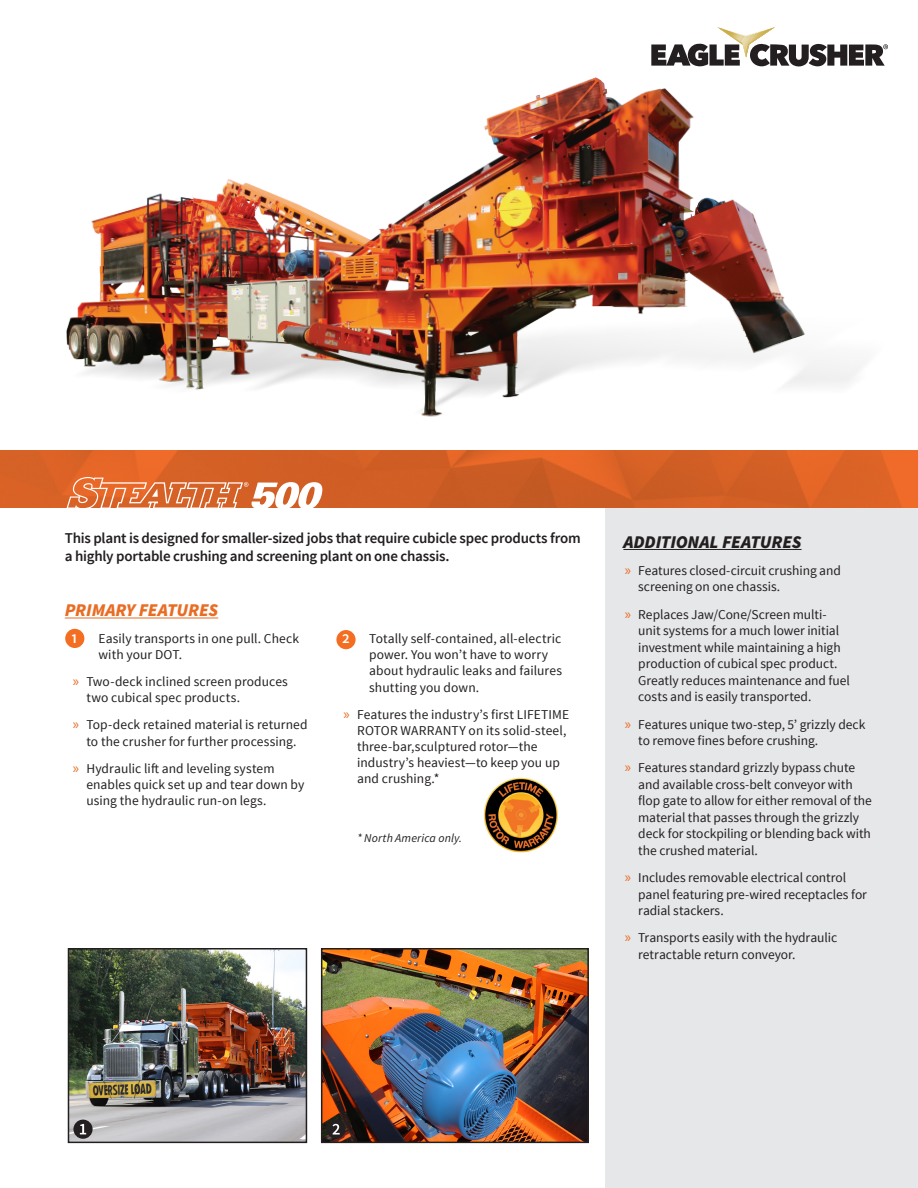
<style>
.page{position:relative;width:918px;height:1188px;background:#fff}
.page>*{position:absolute;margin:0;border:0;box-sizing:border-box;transform-origin:0 0}
.t1{font:italic 900 18px "Source Sans Pro";letter-spacing:-.01em;color:#231f20}
.t2{font:italic 900 18px "Source Sans Pro";letter-spacing:-.005em;color:#e96c24}
.t3{font:600 15px/18px "Source Sans Pro";letter-spacing:-.015em;color:#231f20}
.t4{font:13.5px/16.5px "Source Sans Pro";color:#231f20}
.t5{font:italic 12px "Source Sans Pro";letter-spacing:.01em;color:#231f20}
.s1{font-family:"Myriad Pro";font-size:15px;color:#e96c24}
</style>
<div class="page">
<div style="left:336px;top:630px;width:20px;height:19px;background:#f36e21;border-radius:50%"></div>
<div style="left:606px;top:488px;width:312px;height:700px;background:#e6e7e9"></div>
<img style="left:66px;top:66px;width:795px;height:351px">
<div style="left:65px;top:629px;width:19px;height:19px;background:#f36e21;border-radius:50%"></div>
<hr style="left:65px;top:618px;width:153px;height:1px;background:#e96c24">
<img style="left:0;top:450px;width:918px;height:58px">
<svg style="left:66px;top:477px;width:256px;height:31px"></svg>
<hr style="left:623px;top:549px;width:179px;height:1px;background:#231f20">
<img style="left:71px;top:951px;width:233px;height:189px">
<div style="left:68px;top:948px;width:239px;height:195px;border:2px solid #231f20"></div>
<img style="left:324px;top:951px;width:262px;height:189px">
<div style="left:321px;top:948px;width:268px;height:195px;border:2px solid #231f20"></div>
<svg style="left:73px;top:1120px;width:20px;height:19px"></svg>
<svg style="left:80px;top:1124px;width:6px;height:10px"></svg>
<div style="left:327px;top:1120px;width:19px;height:19px;background:#231f20;border-radius:50%"></div>
<svg style="left:333px;top:1124px;width:7px;height:11px"></svg>
<img style="left:483px;top:777px;width:75px;height:76px">
<svg style="left:651px;top:27px;width:237px;height:39px"></svg>
<p class="t3" style="left:65px;top:529px;width:518px">This plant is designed for smaller-sized jobs that require cubicle spec products from a highly portable crushing and screening plant on one chassis.</p>
<p class="t2" style="left:65px;top:599px;width:155px">PRIMARY FEATURES</p>
<p class="t4" style="left:99px;top:631px;width:202px">Easily transports in one pull. Check with your DOT.</p>
<p class="t4" style="left:86px;top:674px;width:203px;text-indent:-14px"><span class="s1">»</span> Two-deck inclined screen produces two cubical spec products.</p>
<p class="t4" style="left:73px;top:717px;width:236px;text-align:center"><span class="s1">»</span> Top-deck retained material is returned to the crusher for further processing.</p>
<p class="t4" style="left:86px;top:760px;width:220px;text-indent:-14px"><span class="s1">»</span> Hydraulic lift and leveling system enables quick set up and tear down by using the hydraulic run-on legs.</p>
<p class="t4" style="left:369px;top:631px;width:194px">Totally self-contained, all-electric power. You won’t have to worry about hydraulic leaks and failures shutting you down.</p>
<p class="t4" style="left:357px;top:706px;width:214px;text-indent:-14px"><span class="s1">»</span> Features the industry’s first LIFETIME<br>ROTOR WARRANTY on its solid-steel, three-bar,sculptured rotor—the industry’s heaviest—to keep you up and crushing.*</p>
<p class="t5" style="left:357px;top:831px;width:106px">* North America only.</p>
<p class="t1" style="left:623px;top:530px;width:180px">ADDITIONAL FEATURES</p>
<p class="t4" style="left:638px;top:562px;width:204px;text-indent:-14px"><span class="s1">»</span> Features closed-circuit crushing and screening on one chassis.</p>
<p class="t4" style="left:638px;top:606px;width:213px;text-indent:-14px"><span class="s1">»</span> Replaces Jaw/Cone/Screen multi&shy;unit systems for a much lower initial investment while maintaining a high production of cubical spec product.<br>Greatly reduces maintenance and fuel costs and is easily transported.</p>
<p class="t4" style="left:638px;top:716px;width:229px;text-indent:-14px"><span class="s1">»</span> Features unique two-step, 5’ grizzly deck to remove fines before crushing.</p>
<p class="t4" style="left:638px;top:760px;width:235px;text-indent:-14px"><span class="s1">»</span> Features standard grizzly bypass chute and available cross-belt conveyor with flop gate to allow for either removal of the material that passes through the grizzly deck for stockpiling or blending back with the crushed material.</p>
<p class="t4" style="left:638px;top:870px;width:230px;text-indent:-14px"><span class="s1">»</span> Includes removable electrical control panel featuring pre-wired receptacles for radial stackers.</p>
<p class="t4" style="left:638px;top:930px;width:200px;text-indent:-14px"><span class="s1">»</span> Transports easily with the hydraulic retractable return conveyor.</p>
</div>
